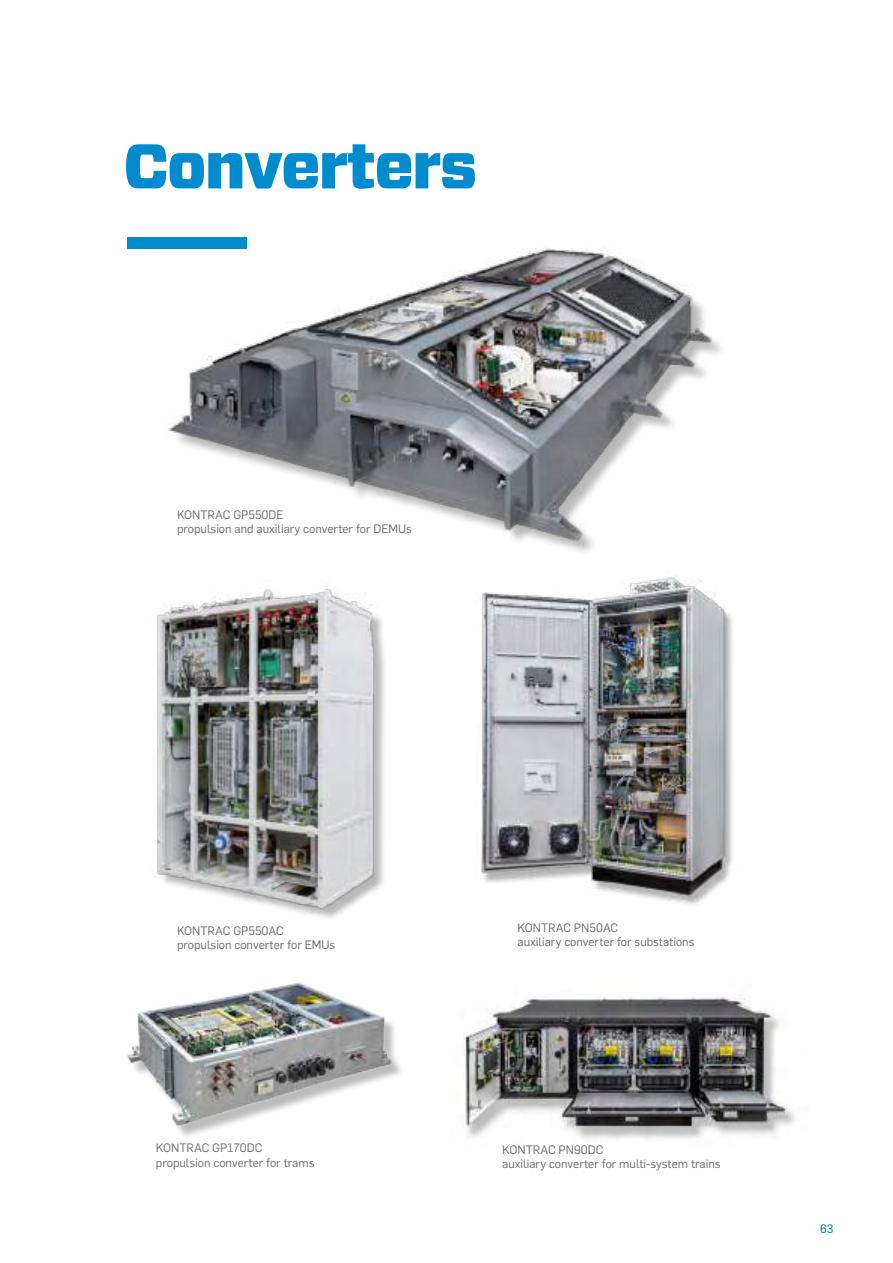
<style>
.page{position:relative;width:893px;height:1263px;background:#fff}
.page>*{position:absolute;margin:0;border:0;box-sizing:border-box;transform-origin:0 0}
.t1{font:900 63px "Forza";letter-spacing:-.03em;color:#008bce}
.t2{font:12px/14.4px "Flama";color:#696a6c}
.t3{font:12px "Flama Basic";color:#008bce}
</style>
<div class="page">
<img style="left:463px;top:995px;width:332px;height:145px">
<img style="left:168px;top:237px;width:543px;height:280px">
<div style="left:130px;top:986px;width:275px;height:153px;background:#000;opacity:.27"></div>
<img style="left:127px;top:982px;width:264px;height:145px">
<img style="left:157px;top:588px;width:228px;height:330px">
<div style="left:127px;top:237px;width:119px;height:12px;background:#008bce"></div>
<img style="left:452px;top:507px;width:281px;height:398px">
<h1 class="t1" style="left:124px;top:124px;width:355px">Converters</h1>
<p class="t2" style="left:177px;top:506px;width:237px">KONTRAC GP550DE<br>propulsion and auxiliary converter for DEMUs</p>
<p class="t2" style="left:177px;top:923px;width:160px">KONTRAC GP550AC propulsion converter for EMUs</p>
<p class="t2" style="left:518px;top:919px;width:178px">KONTRAC PN50AC<br>auxiliary converter for substations</p>
<p class="t2" style="left:156px;top:1140px;width:160px">KONTRAC GP170DC propulsion converter for trams</p>
<p class="t2" style="left:502px;top:1141px;width:220px">KONTRAC PN90DC<br>auxiliary converter for multi-system trains</p>
<p class="t3" style="left:820px;top:1220px;width:15px">63</p>
</div>
